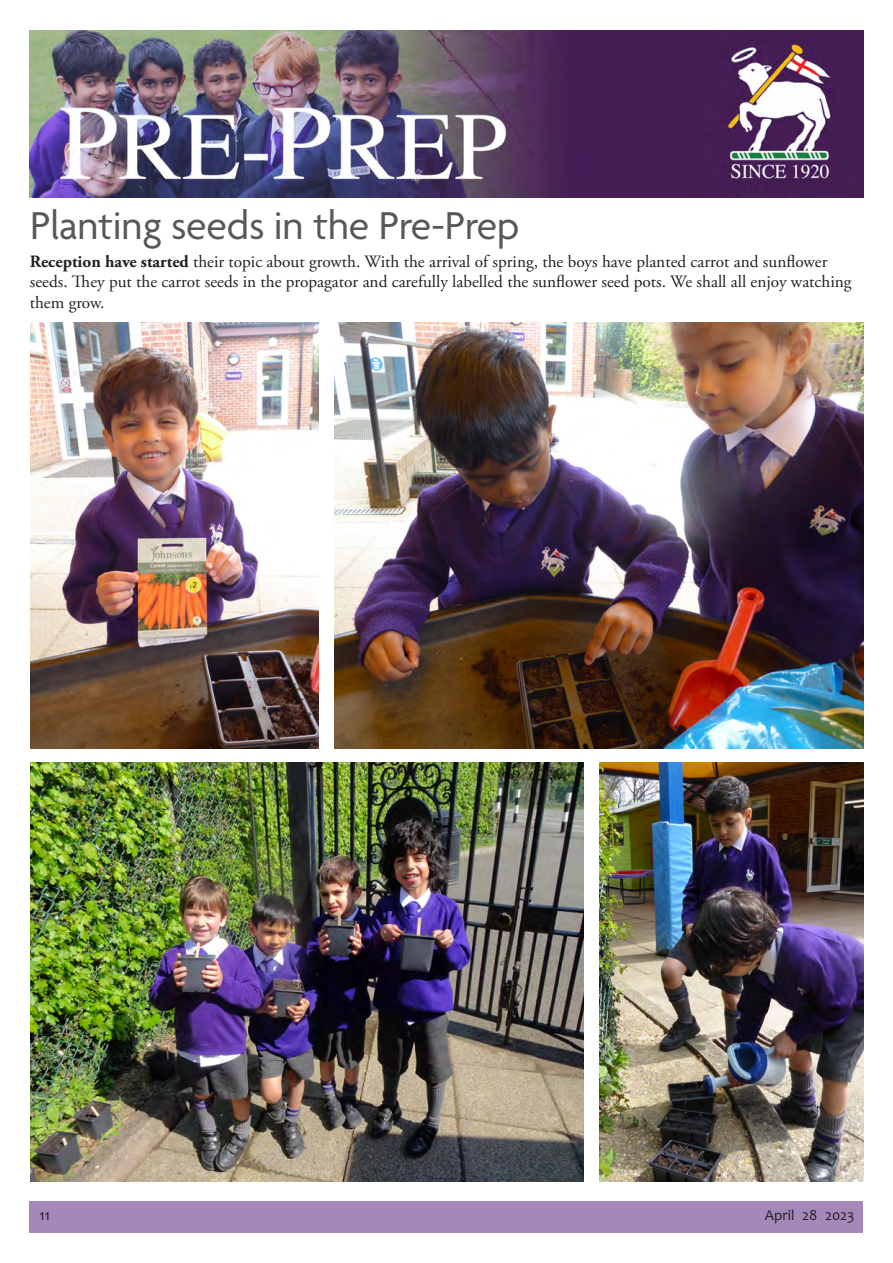
<style>
.page{position:relative;width:893px;height:1263px;background:#fff}
.page>*{position:absolute;margin:0;border:0;box-sizing:border-box;transform-origin:0 0}
.t1{font:42px "Agenda";letter-spacing:-.005em;color:#57585a}
.t2{font:17.25px/20.7px "Adobe Garamond Pro";color:#231f20}
.t3{font:15px "Candara";color:#231f20}
.s1{font-weight:700}
</style>
<div class="page">
<div style="left:30px;top:1201px;width:833px;height:32px;background:#a488ba"></div>
<img style="left:30px;top:31px;width:833px;height:167px">
<img style="left:31px;top:322px;width:288px;height:427px">
<img style="left:334px;top:322px;width:530px;height:427px">
<img style="left:31px;top:762px;width:552px;height:419px">
<img style="left:599px;top:762px;width:265px;height:419px">
<p class="t1" style="left:30px;top:203px;width:491px">Planting seeds in the Pre-Prep</p>
<p class="t2" style="left:30px;top:251px;width:823px"><span class="s1">Reception have started</span> their topic about growth. With the arrival of spring, the boys have planted carrot and sunflower seeds. They put the carrot seeds in the propagator and carefully labelled the sunflower seed pots. We shall all enjoy watching them grow.</p>
<p class="t3" style="left:39px;top:1206px;width:12px">11</p>
<p class="t3" style="left:765px;top:1206px;width:91px">April 28 2023</p>
</div>
